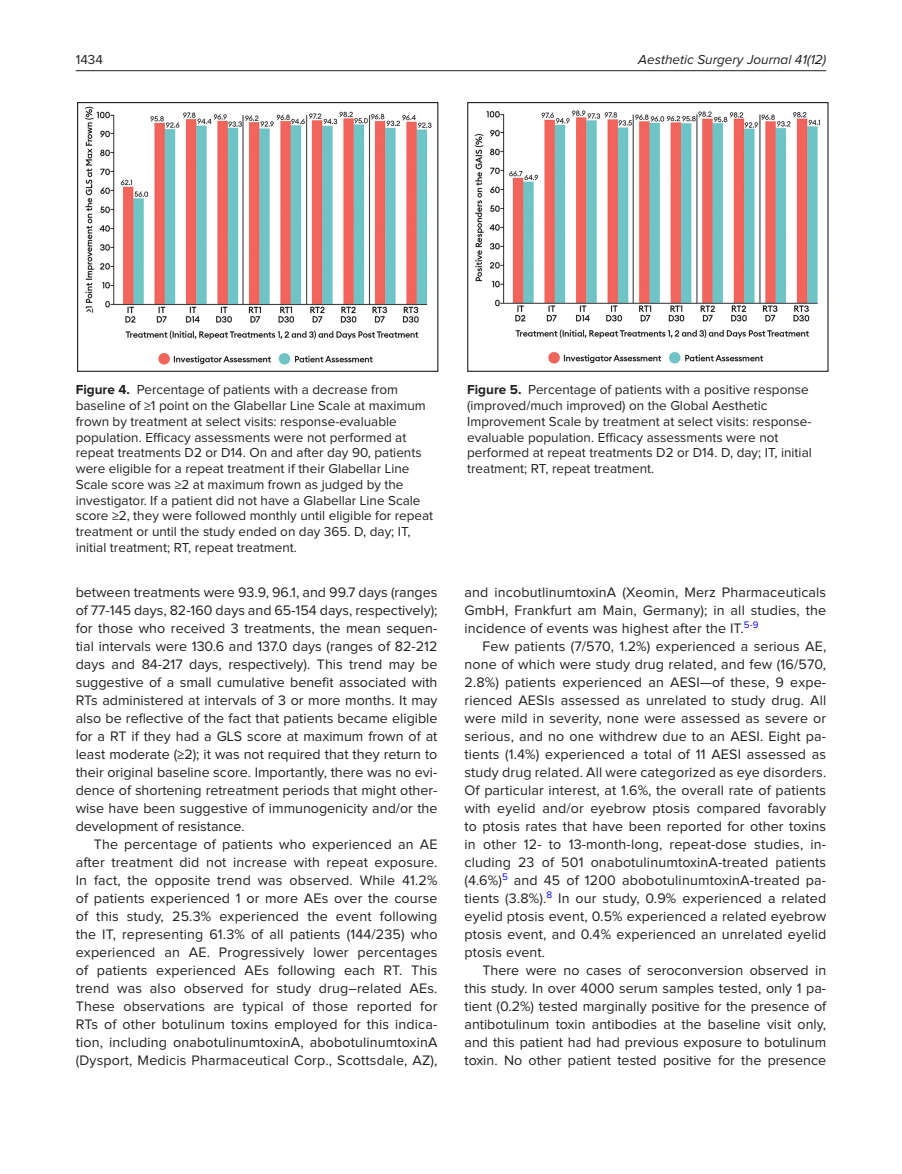
<style>
.page{position:relative;width:902px;height:1174px;background:#fff}
.page>*{position:absolute;margin:0;border:0;box-sizing:border-box;transform-origin:0 0}
.t1{font:14.25px/18px "Proxima Nova";letter-spacing:.01em;color:#231f20;text-align:justify}
.t2{font:13.5px/15.8px "Proxima Nova";color:#231f20}
.t3{font:italic 13.5px "Proxima Nova";color:#231f20}
.s1{font-weight:700}
</style>
<div class="page">
<img style="left:85px;top:106px;width:347px;height:259px">
<div style="left:77px;top:102px;width:361px;height:270px;border:1px solid #231f20"></div>
<img style="left:474px;top:110px;width:347px;height:254px">
<div style="left:467px;top:102px;width:361px;height:270px;border:1px solid #231f20"></div>
<hr style="left:76px;top:70px;width:750px;height:1px;background:#231f20">
<p class="t2" style="left:76px;top:52px;width:29px">1434</p>
<p class="t3" style="left:638px;top:54px;width:189px">Aesthetic Surgery Journal 41(12)</p>
<p class="t2" style="left:76px;top:382px;width:359px"><span class="s1">Figure 4.</span> Percentage of patients with a decrease from baseline of ≥1 point on the Glabellar Line Scale at maximum frown by treatment at select visits: response-evaluable population. Efficacy assessments were not performed at repeat treatments D2 or D14. On and after day 90, patients were eligible for a repeat treatment if their Glabellar Line Scale score was ≥2 at maximum frown as judged by the investigator. If a patient did not have a Glabellar Line Scale score ≥2, they were followed monthly until eligible for repeat treatment or until the study ended on day 365. D, day; IT, initial treatment; RT, repeat treatment.</p>
<p class="t2" style="left:467px;top:382px;width:346px"><span class="s1">Figure 5.</span> Percentage of patients with a positive response (improved/much improved) on the Global Aesthetic Improvement Scale by treatment at select visits: response&shy;evaluable population. Efficacy assessments were not performed at repeat treatments D2 or D14. D, day; IT, initial treatment; RT, repeat treatment.</p>
<p class="t1" style="left:76px;top:584px;width:363px">between treatments were 93.9, 96.1, and 99.7 days (ranges of 77-145 days, 82-160 days and 65-154 days, respectively); for those who received 3 treatments, the mean sequen&shy;tial intervals were 130.6 and 137.0 days (ranges of 82-212 days and 84-217 days, respectively). This trend may be suggestive of a small cumulative benefit associated with RTs administered at intervals of 3 or more months. It may also be reflective of the fact that patients became eligible for a RT if they had a GLS score at maximum frown of at least moderate (≥2); it was not required that they return to their original baseline score. Importantly, there was no evi&shy;dence of shortening retreatment periods that might other&shy;wise have been suggestive of immunogenicity and/or the development of resistance.</p>
<p class="t1" style="left:76px;top:836px;width:363px;text-indent:18px">The percentage of patients who experienced an AE after treatment did not increase with repeat exposure.<br>In fact, the opposite trend was observed. While 41.2% of patients experienced 1 or more AEs over the course of this study, 25.3% experienced the event following the IT, representing 61.3% of all patients (144/235) who experienced an AE. Progressively lower percentages of patients experienced AEs following each RT. This trend was also observed for study drug–related AEs.<br>These observations are typical of those reported for RTs of other botulinum toxins employed for this indica&shy;tion, including onabotulinumtoxinA, abobotulinumtoxinA (Dysport, Medicis Pharmaceutical Corp., Scottsdale, AZ),</p>
<p class="t1" style="left:464px;top:583px;width:363px">and incobutlinumtoxinA (Xeomin, Merz Pharmaceuticals GmbH, Frankfurt am Main, Germany); in all studies, the incidence of events was highest after the IT.<sup>5</sup><sup>-</sup><sup>9</sup></p>
<p class="t1" style="left:464px;top:637px;width:363px;text-indent:18px">Few patients (7/570, 1.2%) experienced a serious AE, none of which were study drug related, and few (16/570, 2.8%) patients experienced an AESI—of these, 9 expe&shy;rienced AESIs assessed as unrelated to study drug. All were mild in severity, none were assessed as severe or serious, and no one withdrew due to an AESI. Eight pa&shy;tients (1.4%) experienced a total of 11 AESI assessed as study drug related. All were categorized as eye disorders.<br>Of particular interest, at 1.6%, the overall rate of patients with eyelid and/or eyebrow ptosis compared favorably to ptosis rates that have been reported for other toxins in other 12- to 13-month-long, repeat-dose studies, in&shy;cluding 23 of 501 onabotulinumtoxinA-treated patients (4.6%)<sup>5</sup> and 45 of 1200 abobotulinumtoxinA-treated pa&shy;tients (3.8%).<sup>8</sup> In our study, 0.9% experienced a related eyelid ptosis event, 0.5% experienced a related eyebrow ptosis event, and 0.4% experienced an unrelated eyelid ptosis event.</p>
<p class="t1" style="left:464px;top:961px;width:363px;text-indent:18px">There were no cases of seroconversion observed in this study. In over 4000 serum samples tested, only 1 pa&shy;tient (0.2%) tested marginally positive for the presence of antibotulinum toxin antibodies at the baseline visit only, and this patient had had previous exposure to botulinum toxin. No other patient tested positive for the presence</p>
</div>
